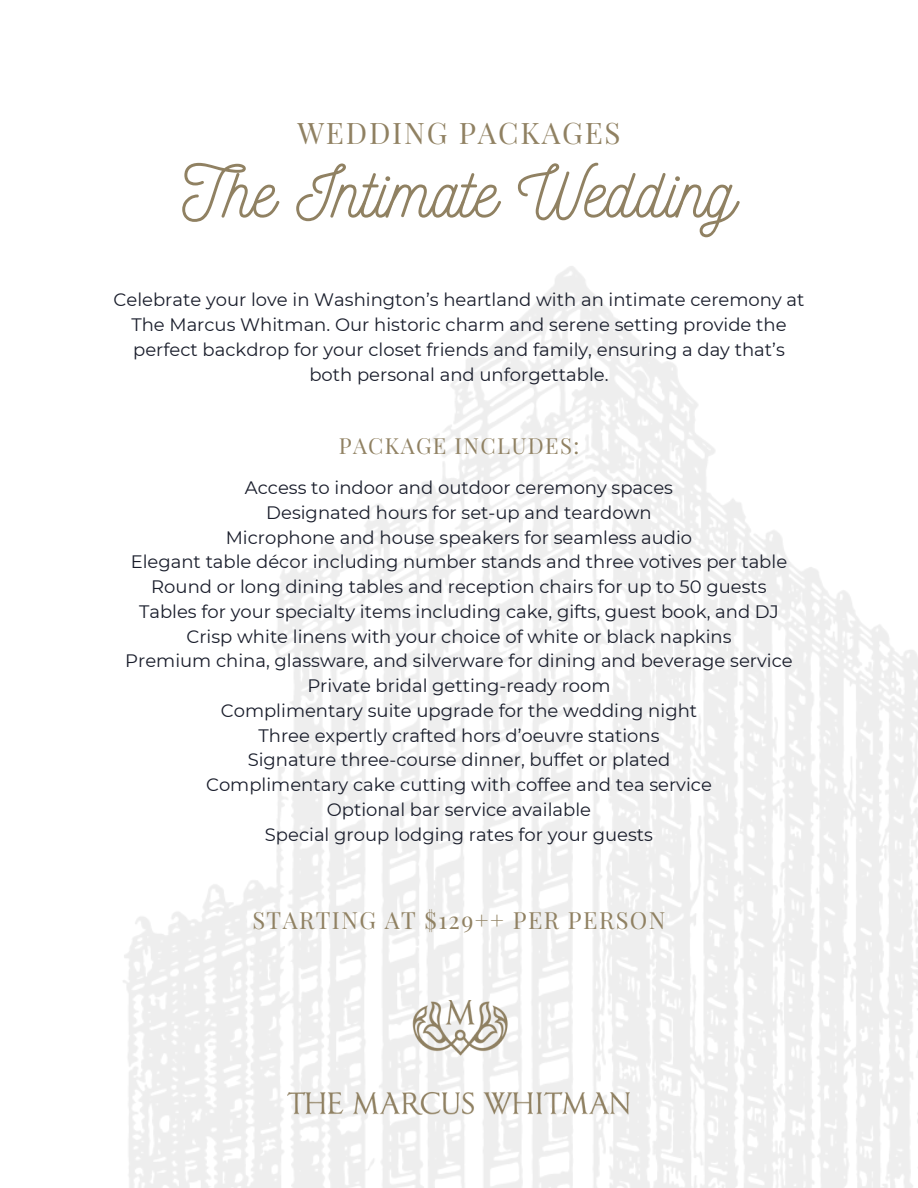
<style>
.page{position:relative;width:918px;height:1188px;background:#fff}
.page>*{position:absolute;margin:0;border:0;box-sizing:border-box;transform-origin:0 0}
.t1{font:69.75px "Nickainley";color:#908162}
.t2{font:29.7px "Playfair Display";letter-spacing:.06em;color:#908162}
.t3{font:23.7px "Playfair Display";letter-spacing:.06em;color:#908162}
.t4{font:22.2px "Playfair Display";letter-spacing:.06em;color:#908162}
.t5{font:18px/24.8px "Montserrat";color:#191d2b;text-align:center}
</style>
<div class="page">
<img style="left:288px;top:1000px;width:342px;height:114px">
<p class="t2" style="left:297px;top:112px;width:325px">WEDDING PACKAGES</p>
<p class="t1" style="left:182px;top:148px;width:555px">The Intimate Wedding</p>
<p class="t5" style="left:114px;top:287px;width:692px">Celebrate your love in Washington’s heartland with an intimate ceremony at The Marcus Whitman. Our historic charm and serene setting provide the perfect backdrop for your closet friends and family, ensuring a day that’s both personal and unforgettable.</p>
<h3 class="t4" style="left:339px;top:430px;width:242px">PACKAGE INCLUDES:</h3>
<h1 class="t5" style="left:245px;top:475px;width:430px">Access to indoor and outdoor ceremony spaces</h1>
<p class="t5" style="left:266px;top:500px;width:387px">Designated hours for set-up and teardown</p>
<p class="t5" style="left:226px;top:525px;width:468px">Microphone and house speakers for seamless audio</p>
<h3 class="t5" style="left:131px;top:549px;width:658px">Elegant table décor including number stands and three votives per table</h3>
<p class="t5" style="left:151px;top:574px;width:617px">Round or long dining tables and reception chairs for up to 50 guests</p>
<p class="t5" style="left:139px;top:599px;width:641px">Tables for your specialty items including cake, gifts, guest book, and DJ</p>
<p class="t5" style="left:186px;top:624px;width:547px">Crisp white linens with your choice of white or black napkins</p>
<p class="t5" style="left:125px;top:648px;width:669px">Premium china, glassware, and silverware for dining and beverage service</p>
<p class="t5" style="left:307px;top:673px;width:305px">Private bridal getting-ready room</p>
<p class="t5" style="left:221px;top:698px;width:478px">Complimentary suite upgrade for the wedding night</p>
<p class="t5" style="left:258px;top:723px;width:402px">Three expertly crafted hors d’oeuvre stations</p>
<p class="t5" style="left:248px;top:747px;width:424px">Signature three-course dinner, buffet or plated</p>
<p class="t5" style="left:206px;top:772px;width:507px">Complimentary cake cutting with coffee and tea service</p>
<p class="t5" style="left:327px;top:797px;width:266px">Optional bar service available</p>
<p class="t5" style="left:265px;top:822px;width:390px">Special group lodging rates for your guests</p>
<p class="t3" style="left:252px;top:903px;width:415px">STARTING AT $129++ PER PERSON</p>
</div>
